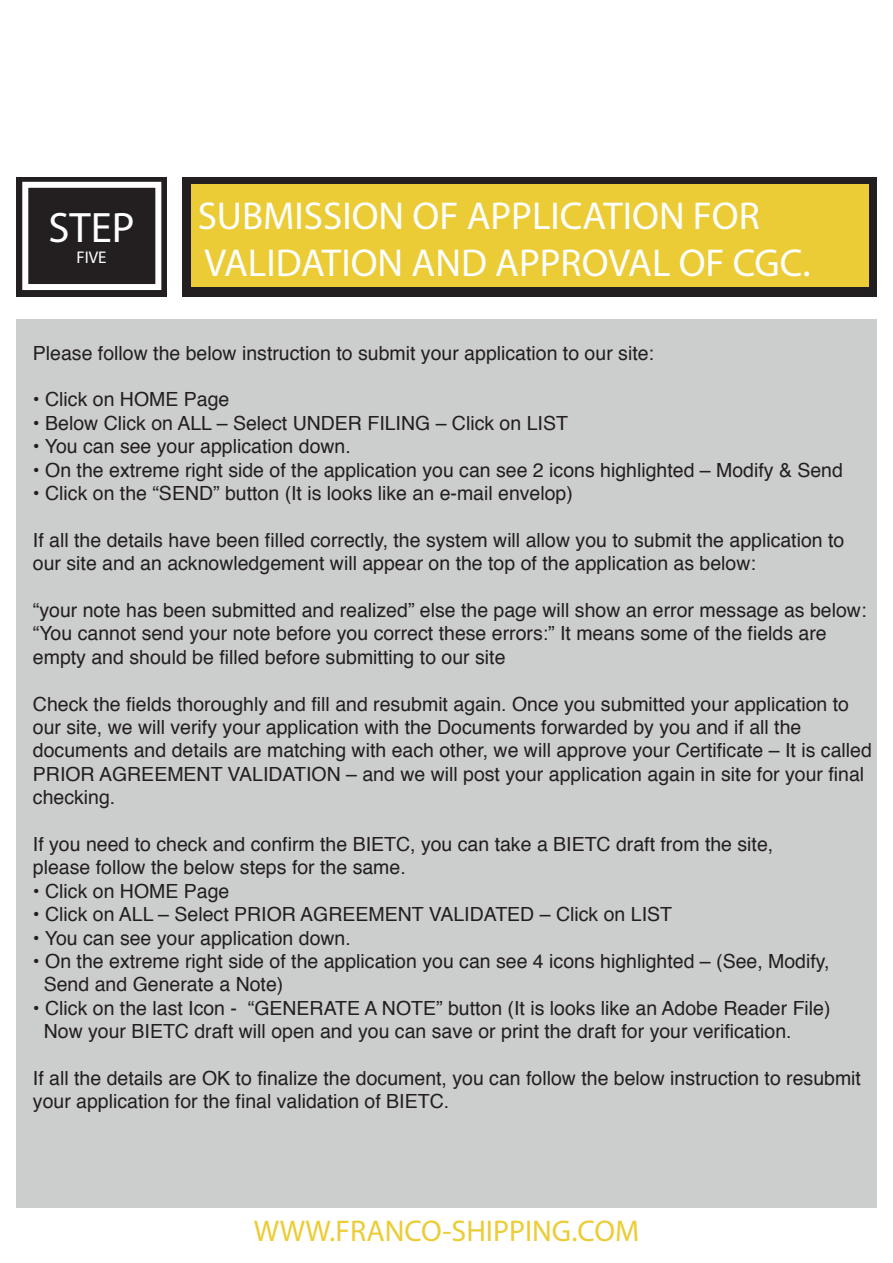
<style>
.page{position:relative;width:893px;height:1263px;background:#fff}
.page>*{position:absolute;margin:0;border:0;box-sizing:border-box;transform-origin:0 0}
.t1{font:42.75px "Myriad Pro";color:#fff}
.t2{font:39px/46.8px "Myriad Pro";color:#fff}
.t3{font:30px "Myriad Pro";color:#eccc36}
.t4{font:19.5px/23.4px "Helvetica";color:#231f20}
.t5{font:16.95px "Myriad Pro";color:#fff}
</style>
<div class="page">
<div style="left:16px;top:177px;width:151px;height:119px;background:#231f20"></div>
<div style="left:22px;top:182px;width:139px;height:108px;background:#231f20;border:6px solid #fff"></div>
<div style="left:182px;top:177px;width:695px;height:119px;background:#231f20"></div>
<div style="left:191px;top:185px;width:678px;height:102px;background:#eccc36"></div>
<div style="left:16px;top:319px;width:861px;height:889px;background:#cccdcd"></div>
<h1 class="t1" style="left:48px;top:201px;width:88px">STEP</h1>
<p class="t5" style="left:76px;top:246px;width:32px">FIVE</p>
<h2 class="t2" style="left:198px;top:192px;width:614px">SUBMISSION OF APPLICATION FOR<br>VALIDATION AND APPROVAL OF CGC.</h2>
<p class="t4" style="left:33px;top:342px;width:623px">Please follow the below instruction to submit your application to our site:</p>
<p class="t4" style="left:33px;top:388px;width:198px">• Click on HOME Page</p>
<p class="t4" style="left:33px;top:412px;width:536px">• Below Click on ALL – Select UNDER FILING – Click on LIST</p>
<p class="t4" style="left:33px;top:435px;width:319px">• You can see your application down.</p>
<p class="t4" style="left:33px;top:459px;width:811px">• On the extreme right side of the application you can see 2 icons highlighted – Modify &amp; Send</p>
<p class="t4" style="left:33px;top:482px;width:541px">• Click on the “SEND” button (It is looks like an e-mail envelop)</p>
<p class="t4" style="left:33px;top:529px;width:813px">If all the details have been filled correctly, the system will allow you to submit the application to our site and an acknowledgement will appear on the top of the application as below:</p>
<p class="t4" style="left:33px;top:599px;width:835px">“your note has been submitted and realized” else the page will show an error message as below: “You cannot send your note before you correct these errors:” It means some of the fields are empty and should be filled before submitting to our site</p>
<p class="t4" style="left:33px;top:693px;width:840px">Check the fields thoroughly and fill and resubmit again. Once you submitted your application to our site, we will verify your application with the Documents forwarded by you and if all the documents and details are matching with each other, we will approve your Certificate – It is called PRIOR AGREEMENT VALIDATION – and we will post your application again in site for your final checking.</p>
<p class="t4" style="left:33px;top:833px;width:742px">If you need to check and confirm the BIETC, you can take a BIETC draft from the site, please follow the below steps for the same.</p>
<p class="t4" style="left:33px;top:880px;width:198px">• Click on HOME Page</p>
<p class="t4" style="left:33px;top:903px;width:641px">• Click on ALL – Select PRIOR AGREEMENT VALIDATED – Click on LIST</p>
<p class="t4" style="left:33px;top:927px;width:319px">• You can see your application down.</p>
<p class="t4" style="left:44px;top:950px;width:787px;text-indent:-11px">• On the extreme right side of the application you can see 4 icons highlighted – (See, Modify,<br>Send and Generate a Note)</p>
<p class="t4" style="left:44px;top:997px;width:788px;text-indent:-11px">• Click on the last Icon - “GENERATE A NOTE” button (It is looks like an Adobe Reader File)<br>Now your BIETC draft will open and you can save or print the draft for your verification.</p>
<p class="t4" style="left:33px;top:1067px;width:830px">If all the details are OK to finalize the document, you can follow the below instruction to resubmit your application for the final validation of BIETC.</p>
<h3 class="t3" style="left:254px;top:1212px;width:387px">WWW.FRANCO-SHIPPING.COM</h3>
</div>
